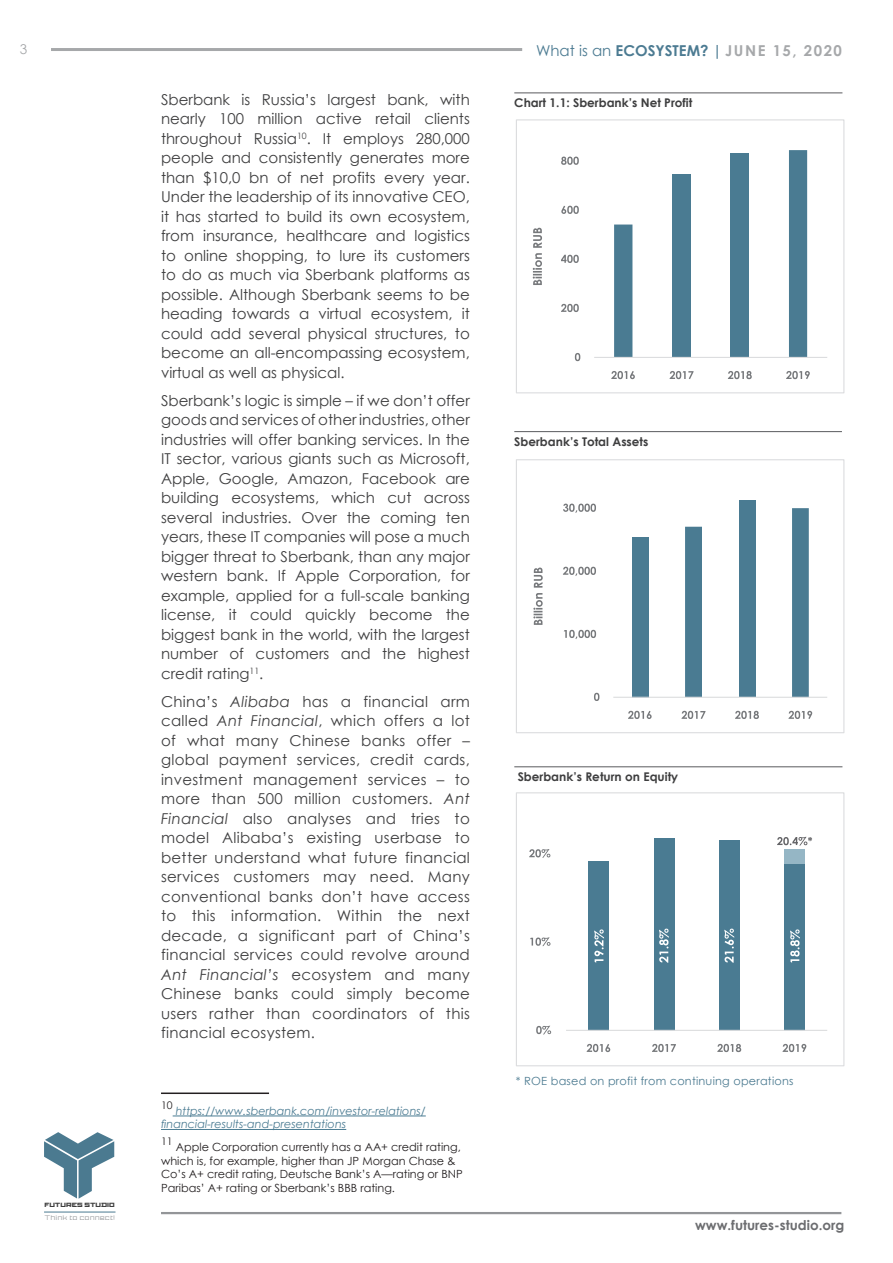
<style>
.page{position:relative;width:893px;height:1263px;background:#fff}
.page>*{position:absolute;margin:0;border:0;box-sizing:border-box;transform-origin:0 0}
.t1{font:15px/19.5px "Century Gothic";color:#3e3e3f;text-align:justify}
.t2{font:700 15px "Century Gothic";color:#4c7b92}
.t3{font:700 13.5px "Century Gothic";color:#6c6d70}
.t4{font:13.5px "Century Gothic";color:#a6a8aa}
.Chart_Title{font:700 12px "Century Gothic";color:#3e3e3f}
.t5{font:11.25px/13.5px "Century Gothic";color:#231f20}
.t6{font:italic 11.25px/13.5px "Century Gothic";color:#4a7b92}
.t7{font:11.25px "Century Gothic";letter-spacing:.02em;color:#4b7a90}
.t8{font:10.5px "Century Gothic";color:#231f20}
.t9{font:6.6px "Proto Sans 06";color:#939598}
.t10{font:6.15px "Proto Sans 56";color:#3f3f3f}
.s1{font-style:italic}
.s2{font-weight:400}
.s3{color:#a6a8aa}
</style>
<div class="page">
<hr style="left:44px;top:1211px;width:71px;height:1px;background:#4c7b92">
<svg style="left:44px;top:1132px;width:70px;height:67px"></svg>
<hr style="left:51px;top:48px;width:471px;height:3px;background:#a6a8aa">
<hr style="left:161px;top:1212px;width:680px;height:2px;background:#939598">
<hr style="left:161px;top:1092px;width:108px;height:2px;background:#231f20">
<hr style="left:173px;top:1115px;width:253px;height:1px;background:#4a7b92">
<hr style="left:161px;top:1129px;width:185px;height:1px;background:#4a7b92">
<hr style="left:514px;top:92px;width:328px;height:1px;background:#6c6d70">
<svg style="left:614px;top:150px;width:193px;height:207px"></svg>
<hr style="left:594px;top:357px;width:233px;height:1px;background:#dcdddf">
<svg style="left:575px;top:353px;width:5px;height:8px"></svg>
<svg style="left:561px;top:304px;width:18px;height:8px"></svg>
<svg style="left:561px;top:255px;width:18px;height:8px"></svg>
<svg style="left:561px;top:206px;width:18px;height:8px"></svg>
<svg style="left:561px;top:157px;width:18px;height:8px"></svg>
<svg style="left:611px;top:371px;width:24px;height:8px"></svg>
<svg style="left:670px;top:371px;width:23px;height:8px"></svg>
<svg style="left:728px;top:371px;width:24px;height:8px"></svg>
<svg style="left:786px;top:371px;width:24px;height:8px"></svg>
<svg style="left:533px;top:228px;width:9px;height:57px"></svg>
<div style="left:516px;top:119px;width:328px;height:274px;border:1px solid #dcdddf"></div>
<hr style="left:514px;top:431px;width:328px;height:1px;background:#6c6d70">
<div style="left:632px;top:537px;width:16px;height:160px;background:#4a7b92"></div>
<div style="left:739px;top:500px;width:16px;height:197px;background:#4a7b92"></div>
<svg style="left:685px;top:508px;width:124px;height:189px"></svg>
<hr style="left:613px;top:697px;width:214px;height:1px;background:#dcdddf">
<svg style="left:594px;top:693px;width:5px;height:8px"></svg>
<svg style="left:564px;top:630px;width:32px;height:9px"></svg>
<svg style="left:563px;top:567px;width:33px;height:9px"></svg>
<svg style="left:563px;top:504px;width:33px;height:9px"></svg>
<svg style="left:628px;top:711px;width:24px;height:8px"></svg>
<svg style="left:682px;top:711px;width:23px;height:8px"></svg>
<svg style="left:735px;top:711px;width:24px;height:8px"></svg>
<svg style="left:788px;top:711px;width:24px;height:8px"></svg>
<div style="left:516px;top:459px;width:328px;height:274px;border:1px solid #dcdddf"></div>
<svg style="left:533px;top:568px;width:10px;height:57px"></svg>
<hr style="left:514px;top:766px;width:328px;height:1px;background:#6c6d70">
<div style="left:588px;top:861px;width:21px;height:169px;background:#4a7b92"></div>
<div style="left:654px;top:838px;width:20px;height:192px;background:#4a7b92"></div>
<div style="left:719px;top:840px;width:20px;height:190px;background:#4a7b92"></div>
<div style="left:784px;top:864px;width:21px;height:166px;background:#4a7b92"></div>
<div style="left:784px;top:850px;width:21px;height:14px;background:#95b6c5"></div>
<hr style="left:566px;top:1030px;width:261px;height:1px;background:#dcdddf">
<svg style="left:594px;top:929px;width:10px;height:34px"></svg>
<svg style="left:659px;top:928px;width:10px;height:35px"></svg>
<svg style="left:724px;top:928px;width:10px;height:35px"></svg>
<svg style="left:790px;top:929px;width:10px;height:34px"></svg>
<svg style="left:777px;top:837px;width:35px;height:8px"></svg>
<svg style="left:536px;top:1026px;width:15px;height:8px"></svg>
<svg style="left:530px;top:937px;width:20px;height:9px"></svg>
<svg style="left:529px;top:849px;width:21px;height:9px"></svg>
<svg style="left:587px;top:1044px;width:23px;height:8px"></svg>
<svg style="left:652px;top:1044px;width:24px;height:8px"></svg>
<svg style="left:717px;top:1044px;width:24px;height:8px"></svg>
<svg style="left:783px;top:1044px;width:23px;height:8px"></svg>
<div style="left:516px;top:792px;width:328px;height:274px;border:1px solid #dcdddf"></div>
<p class="t4" style="left:20px;top:39px;width:9px">3</p>
<p class="t10" style="left:44px;top:1201px;width:72px">FUTURES STUDIO</p>
<p class="t9" style="left:45px;top:1213px;width:72px">Think to connect!</p>
<p class="t1" style="left:161px;top:89px;width:310px">Sberbank is Russia’s largest bank, with nearly 100 million active retail clients throughout Russia<sup>10</sup>. It employs 280,000 people and consistently generates more than $10,0 bn of net profits every year.<br>Under the leadership of its innovative CEO, it has started to build its own ecosystem, from insurance, healthcare and logistics to online shopping, to lure its customers to do as much via Sberbank platforms as possible. Although Sberbank seems to be heading towards a virtual ecosystem, it could add several physical structures, to become an all-encompassing ecosystem, virtual as well as physical.</p>
<p class="t1" style="left:161px;top:390px;width:310px">Sberbank’s logic is simple – if we don’t offer goods and services of other industries, other industries will offer banking services. In the IT sector, various giants such as Microsoft, Apple, Google, Amazon, Facebook are building ecosystems, which cut across several industries. Over the coming ten years, these IT companies will pose a much bigger threat to Sberbank, than any major western bank. If Apple Corporation, for example, applied for a full-scale banking license, it could quickly become the biggest bank in the world, with the largest number of customers and the highest credit rating<sup>11</sup>.</p>
<p class="t1" style="left:161px;top:691px;width:310px">China’s <span class="s1">Alibaba</span> has a financial arm called <span class="s1">Ant Financial</span>, which offers a lot of what many Chinese banks offer – global payment services, credit cards, investment management services – to more than 500 million customers. <span class="s1">Ant Financial</span> also analyses and tries to model Alibaba’s existing userbase to better understand what future financial services customers may need. Many conventional banks don’t have access to this information. Within the next decade, a significant part of China’s financial services could revolve around <span class="s1">Ant Financial’s</span> ecosystem and many Chinese banks could simply become users rather than coordinators of this financial ecosystem.</p>
<p class="t8" style="left:161px;top:1098px;width:13px">10</p>
<p class="t6" style="left:161px;top:1104px;width:266px;text-indent:15px">https://www.sberbank.com/investor-relations/ financial-results-and-presentations</p>
<p class="t8" style="left:161px;top:1134px;width:13px">11</p>
<p class="t5" style="left:161px;top:1140px;width:303px;text-indent:15px">Apple Corporation currently has a AA+ credit rating, which is, for example, higher than JP Morgan Chase &amp; Co’s A+ credit rating, Deutsche Bank’s A—rating or BNP Paribas’ A+ rating or Sberbank’s BBB rating.</p>
<p class="t2" style="left:536px;top:40px;width:307px"><span class="s2">What is an</span> ECOSYSTEM? | <span class="s3">JUNE 15, 2020</span></p>
<p class="Chart_Title" style="left:514px;top:93px;width:180px">Chart 1.1: Sberbank’s Net Profit</p>
<p class="Chart_Title" style="left:514px;top:432px;width:136px">Sberbank’s Total Assets</p>
<p class="Chart_Title" style="left:518px;top:767px;width:162px">Sberbank’s Return on Equity</p>
<p class="t7" style="left:516px;top:1073px;width:279px">* ROE based on profit from continuing operations</p>
<p class="t3" style="left:695px;top:1214px;width:151px">www.futures-studio.org</p>
</div>
